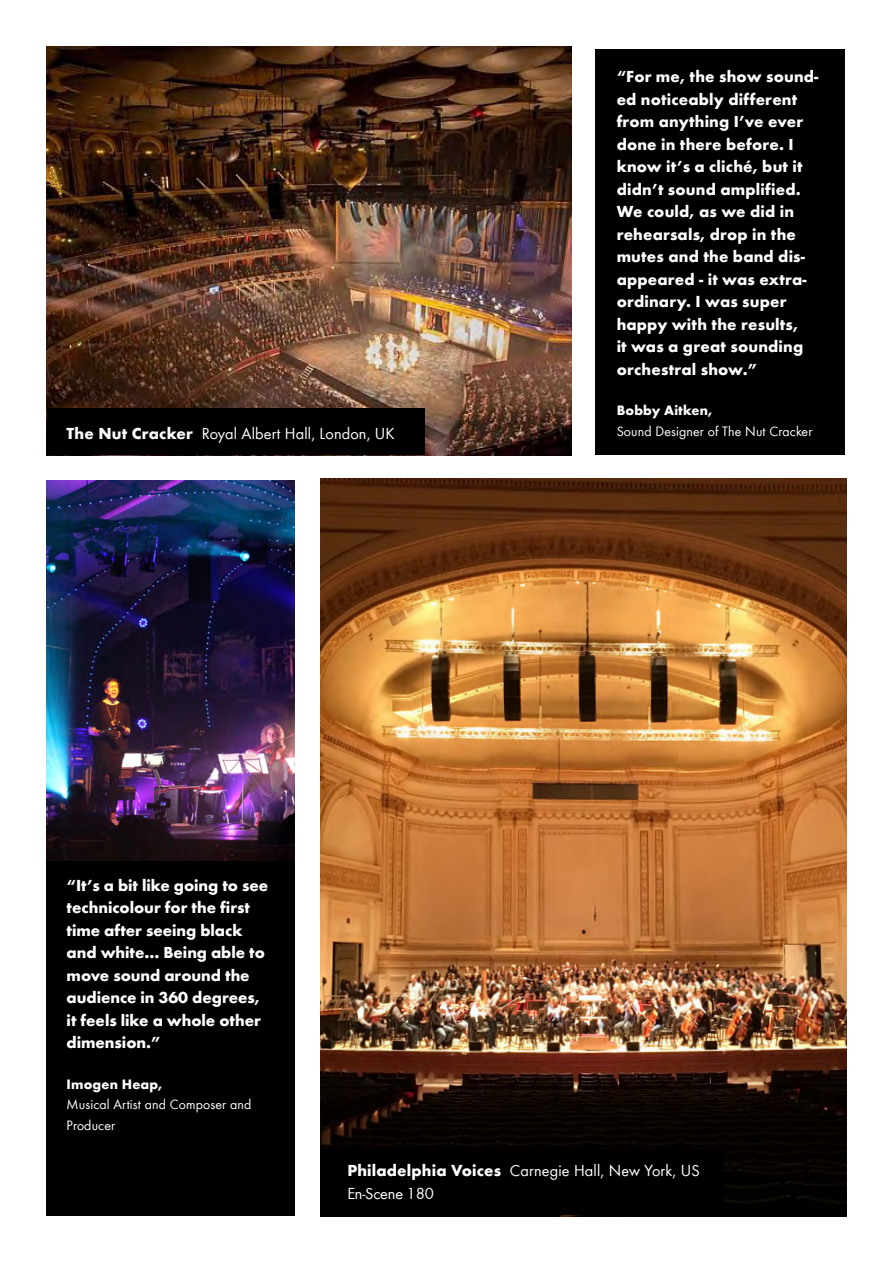
<style>
.page{position:relative;width:893px;height:1263px;background:#fff}
.page>*{position:absolute;margin:0;border:0;box-sizing:border-box;transform-origin:0 0}
.t1{font:700 16.5px/22.5px "dbaudio Futura";letter-spacing:.01em;color:#fff}
.t2{font:16.5px/22.5px "dbaudio Futura";letter-spacing:.01em;color:#fff}
.t3{font:14.1px/20.2px "dbaudio Futura";letter-spacing:.01em;color:#fff}
.t4{font:700 14.1px "dbaudio Futura";letter-spacing:.01em;color:#fff}
.s1{font-weight:700}
</style>
<div class="page">
<div style="left:595px;top:49px;width:250px;height:405px;background:#000"></div>
<div style="left:47px;top:854px;width:248px;height:362px;background:#000"></div>
<img style="left:320px;top:478px;width:526px;height:738px">
<img style="left:47px;top:47px;width:524px;height:408px">
<div style="left:47px;top:409px;width:377px;height:46px;background:#000"></div>
<div style="left:320px;top:1149px;width:404px;height:65px;background:#000"></div>
<img style="left:47px;top:480px;width:248px;height:380px">
<p class="t2" style="left:67px;top:421px;width:329px"><span class="s1">The Nut Cracker</span> Royal Albert Hall, London, UK</p>
<p class="t1" style="left:67px;top:873px;width:203px">“It’s a bit like going to see technicolour for the first time after seeing black and white… Being able to move sound around the audience in 360 degrees, it feels like a whole other dimension.”</p>
<p class="t4" style="left:67px;top:1074px;width:97px">Imogen Heap,</p>
<p class="t3" style="left:67px;top:1094px;width:186px">Musical Artist and Composer and<br>Producer</p>
<p class="t1" style="left:617px;top:64px;width:203px">“For me, the show sound&shy;ed noticeably different from anything I’ve ever done in there before. I know it’s a cliché, but it didn’t sound amplified.<br>We could, as we did in rehearsals, drop in the mutes and the band dis&shy;appeared - it was extra‑ ordinary. I was super happy with the results,<br>it was a great sounding orchestral show.”</p>
<p class="t4" style="left:617px;top:400px;width:97px">Bobby Aitken,</p>
<p class="t3" style="left:617px;top:420px;width:197px">Sound Designer of The Nut Cracker</p>
<p class="t2" style="left:347px;top:1159px;width:354px"><span class="s1">Philadelphia Voices</span> Carnegie Hall, New York, US<br>En-Scene 180</p>
</div>
